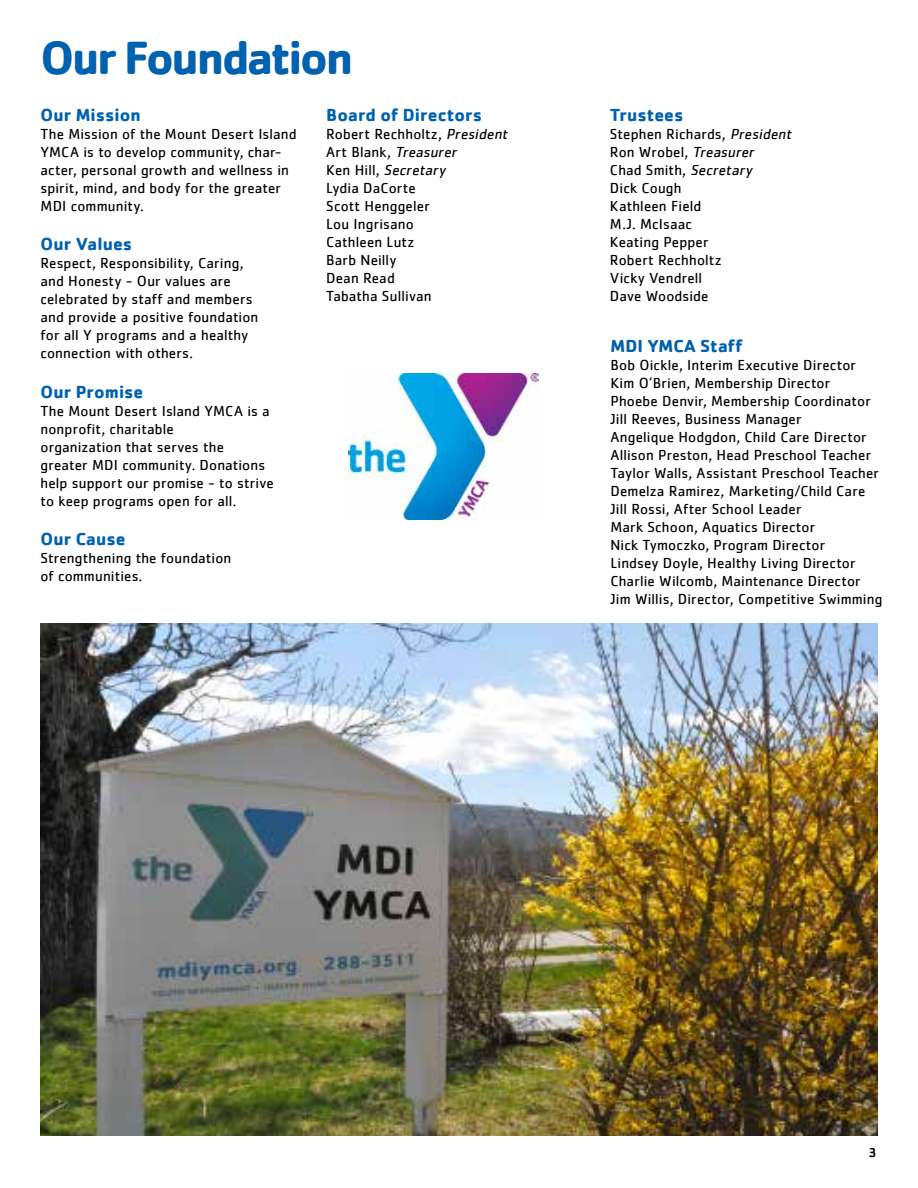
<style>
.page{position:relative;width:918px;height:1188px;background:#fff}
.page>*{position:absolute;margin:0;border:0;box-sizing:border-box;transform-origin:0 0}
.t1{font:700 48px "Cachet";letter-spacing:-.055em;color:#0061af}
.t2{font:700 18px "Cachet";letter-spacing:.005em;color:#0061af}
.t3{font:15px/18px "Cachet";letter-spacing:.01em;color:#000}
.t4{font:500 13.5px "Cachet";color:#000}
.s1{font-style:italic}
</style>
<div class="page">
<img style="left:348px;top:374px;width:190px;height:145px">
<img style="left:40px;top:624px;width:838px;height:511px">
<h1 class="t1" style="left:40px;top:27px;width:314px">Our Foundation</h1>
<p class="t2" style="left:40px;top:103px;width:102px">Our Mission</p>
<p class="t3" style="left:40px;top:124px;width:258px">The Mission of the Mount Desert Island YMCA is to develop community, char&shy;acter, personal growth and wellness in spirit, mind, and body for the greater MDI community.</p>
<p class="t2" style="left:40px;top:232px;width:93px">Our Values</p>
<p class="t3" style="left:40px;top:254px;width:219px">Respect, Responsibility, Caring, and Honesty - Our values are celebrated by staff and members and provide a positive foundation for all Y programs and a healthy connection with others.</p>
<p class="t2" style="left:40px;top:380px;width:104px">Our Promise</p>
<p class="t3" style="left:40px;top:401px;width:235px">The Mount Desert Island YMCA is a nonprofit, charitable<br>organization that serves the greater MDI community. Donations help support our promise - to strive to keep programs open for all.</p>
<p class="t2" style="left:40px;top:528px;width:87px">Our Cause</p>
<p class="t3" style="left:40px;top:549px;width:192px">Strengthening the foundation of communities.</p>
<p class="t2" style="left:326px;top:103px;width:158px">Board of Directors</p>
<p class="t3" style="left:326px;top:124px;width:186px">Robert Rechholtz, <span class="s1">President<br></span>A r t B l a n k, <span class="s1">Treasurer<br></span>K e n H i l l , <span class="s1">Secretary<br></span>Lydia DaCorte<br>Scott Henggeler<br>Lou Ingrisano<br>Cathleen Lutz<br>Barb Neilly<br>Dean Read<br>Tabatha Sullivan</p>
<p class="t2" style="left:610px;top:103px;width:75px">Trustees</p>
<p class="t3" style="left:610px;top:124px;width:186px">Stephen Richards, <span class="s1">President<br></span>Ron Wrobel, <span class="s1">Treasurer<br></span>Chad Smith, <span class="s1">Secretary<br></span>Dick Cough<br>Kathleen Field<br>M.J. McIsaac<br>Keating Pepper<br>Robert Rechholtz<br>Vicky Vendrell<br>Dave Woodside</p>
<p class="t2" style="left:610px;top:334px;width:134px">MDI YMCA Staff</p>
<p class="t3" style="left:610px;top:355px;width:273px">Bob Oickle, Interim Executive Director Kim O’Brien, Membership Director<br>Phoebe Denvir, Membership Coordinator Jill Reeves, Business Manager<br>Angelique Hodgdon, Child Care Director Allison Preston, Head Preschool Teacher Taylor Walls, Assistant Preschool Teacher Demelza Ramirez, Marketing/Child Care Jill Rossi, After School Leader<br>Mark Schoon, Aquatics Director<br>Nick Tymoczko, Program Director<br>Lindsey Doyle, Healthy Living Director Charlie Wilcomb, Maintenance Director Jim Willis, Director, Competitive Swimming</p>
<p class="t4" style="left:869px;top:1144px;width:10px">3</p>
</div>
